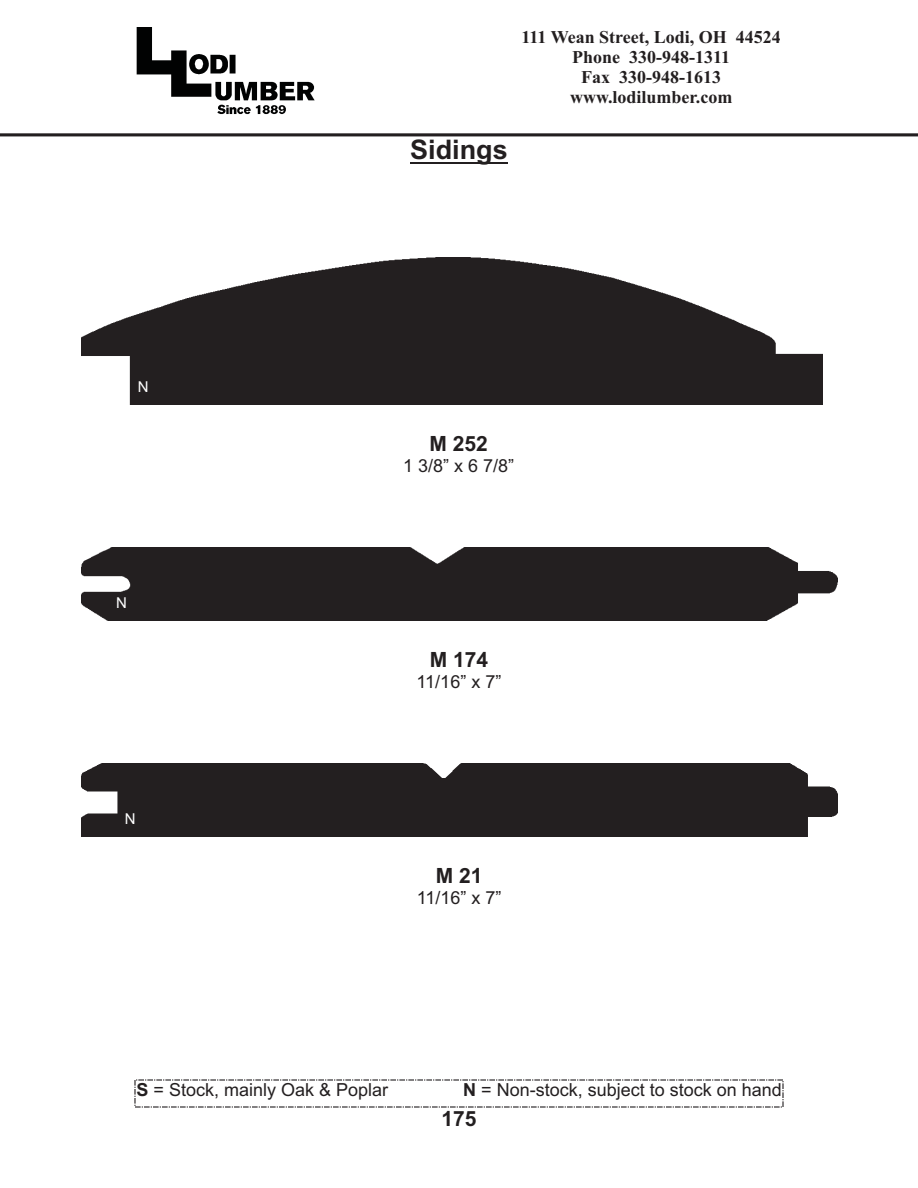
<style>
.page{position:relative;width:918px;height:1188px;background:#fff}
.page>*{position:absolute;margin:0;border:0;box-sizing:border-box;transform-origin:0 0}
.t1{font:700 27px "Arial";color:#231f20}
.t2{font:700 21px "Arial";color:#231f20}
.t3{font:18px "Arial";color:#231f20}
.t4{font:700 18px/20px "Times New Roman";color:#231f20;text-align:center}
.t5{font:15px "Arial";color:#fff}
.s1{font-weight:700}
</style>
<div class="page">
<img style="left:136px;top:27px;width:179px;height:88px">
<img style="left:0;top:133px;width:918px;height:4px">
<hr style="left:410px;top:162px;width:98px;height:1px;background:#231f20">
<svg style="left:134px;top:1079px;width:650px;height:29px"></svg>
<img style="left:81px;top:257px;width:742px;height:148px">
<div style="left:81px;top:764px;width:756px;height:73px;background:#231f20"></div>
<img style="left:81px;top:548px;width:756px;height:73px">
<p class="t5" style="left:138px;top:381px;width:12px">N</p>
<p class="t5" style="left:116px;top:597px;width:12px">N</p>
<p class="t5" style="left:125px;top:813px;width:12px">N</p>
<h1 class="t1" style="left:410px;top:140px;width:99px">Sidings</h1>
<p class="t4" style="left:522px;top:29px;width:261px">111 Wean Street, Lodi, OH 44524<br>Phone 330-948-1311<br>Fax 330-948-1613 www.lodilumber.com</p>
<p class="t2" style="left:429px;top:436px;width:60px">M 252</p>
<p class="t3" style="left:403px;top:459px;width:113px">1 3/8” x 6 7/8”</p>
<p class="t2" style="left:430px;top:652px;width:60px">M 174</p>
<p class="t3" style="left:417px;top:675px;width:86px">11/16” x 7”</p>
<p class="t2" style="left:436px;top:868px;width:48px">M 21</p>
<p class="t3" style="left:417px;top:891px;width:86px">11/16” x 7”</p>
<p class="t3" style="left:137px;top:1083px;width:253px"><span class="s1">S</span> = Stock, mainly Oak &amp; Poplar</p>
<p class="t3" style="left:463px;top:1083px;width:320px"><span class="s1">N</span> = Non-stock, subject to stock on hand</p>
<p class="t2" style="left:441px;top:1111px;width:37px">175</p>
</div>
